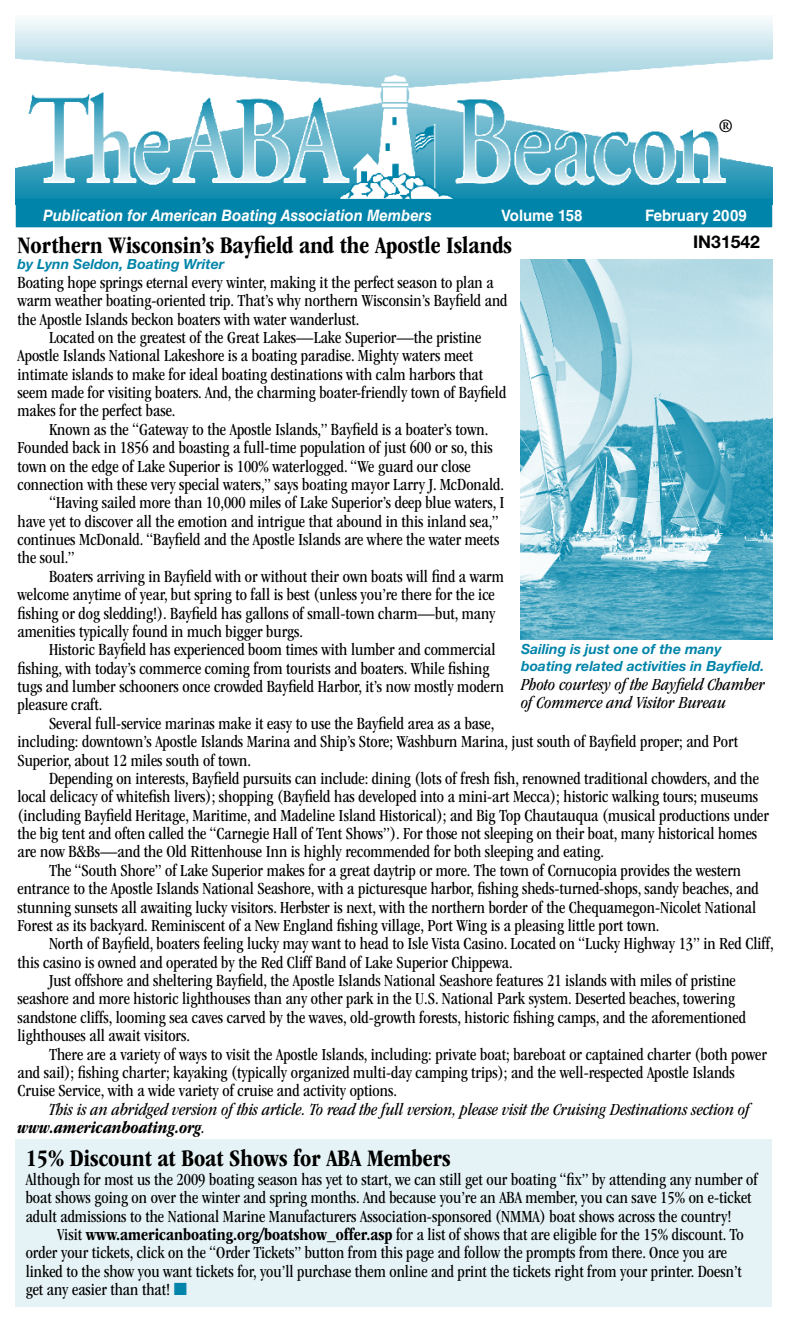
<style>
.page{position:relative;width:788px;height:1323px;background:#fff}
.page>*{position:absolute;margin:0;border:0;box-sizing:border-box;transform-origin:0 0}
.t1{font:700 condensed 24.5px "ITC Garamond Std";color:#000}
.t2{font:condensed 17.5px/18.4px "ITC Garamond Std";color:#000}
.t3{font:italic condensed 17.5px/18.4px "ITC Garamond Std";color:#000}
.t4{font:700 17.5px "Helvetica Neue LT Std";color:#000}
.t5{font:700 condensed 17.5px "ITC Garamond Std";color:#000}
.t6{font:italic 700 15.75px "Helvetica LT Std";color:#fff;scale:.95 1}
.t7{font:700 15.75px "Helvetica LT Std";color:#fff;scale:.95 1}
.t8{font:italic 700 14px/16.8px "Helvetica Neue LT Std";color:#0084a9}
.s1{font-weight:700}
.s2{color:#0084a9}
</style>
<div class="page">
<div style="left:16px;top:1139px;width:756px;height:168px;background:#e6f3f6"></div>
<img style="left:16px;top:19px;width:756px;height:180px">
<div style="left:16px;top:199px;width:756px;height:28px;background:#0084a9"></div>
<img style="left:520px;top:259px;width:252px;height:380px">
<p class="t5" style="left:718px;top:117px;width:15px">®</p>
<p class="t6" style="left:43px;top:205px;width:410px">Publication for American Boating Association Members</p>
<p class="t7" style="left:501px;top:205px;width:87px">Volume 158</p>
<p class="t7" style="left:645px;top:205px;width:109px">February 2009</p>
<h1 class="t1" style="left:18px;top:231px;width:496px">Northern Wisconsin’s Bayfield and the Apostle Islands</h1>
<p class="t8" style="left:18px;top:256px;width:208px">by Lynn Seldon, Boating Writer</p>
<p class="t2" style="left:18px;top:273px;width:491px">Boating hope springs eternal every winter, making it the perfect season to plan a warm weather boating-oriented trip. That’s why northern Wisconsin’s Bayfield and the Apostle Islands beckon boaters with water wanderlust.</p>
<p class="t2" style="left:18px;top:328px;width:490px;text-indent:32px">Located on the greatest of the Great Lakes—Lake Superior—the pristine Apostle Islands National Lakeshore is a boating paradise. Mighty waters meet intimate islands to make for ideal boating destinations with calm harbors that seem made for visiting boaters. And, the charming boater-friendly town of Bayfield makes for the perfect base.</p>
<p class="t2" style="left:49px;top:420px;width:441px">Known as the “Gateway to the Apostle Islands,” Bayfield is a boater’s town.</p>
<p class="t2" style="left:18px;top:439px;width:476px">Founded back in 1856 and boasting a full-time population of just 600 or so, this</p>
<p class="t2" style="left:18px;top:457px;width:454px">town on the edge of Lake Superior is 100% waterlogged. “We guard our close</p>
<p class="t2" style="left:18px;top:475px;width:488px">connection with these very special waters,” says boating mayor Larry J. McDonald.</p>
<p class="t2" style="left:49px;top:494px;width:457px">“Having sailed more than 10,000 miles of Lake Superior’s deep blue waters, I</p>
<p class="t2" style="left:18px;top:512px;width:483px">have yet to discover all the emotion and intrigue that abound in this inland sea,”</p>
<p class="t2" style="left:18px;top:530px;width:483px">continues McDonald. “Bayfield and the Apostle Islands are where the water meets</p>
<p class="t2" style="left:18px;top:549px;width:59px">the soul.”</p>
<p class="t2" style="left:49px;top:567px;width:456px">Boaters arriving in Bayfield with or without their own boats will find a warm</p>
<p class="t2" style="left:18px;top:586px;width:479px">welcome anytime of year, but spring to fall is best (unless you’re there for the ice</p>
<p class="t2" style="left:18px;top:604px;width:479px">fishing or dog sledding!). Bayfield has gallons of small-town charm—but, many</p>
<p class="t2" style="left:18px;top:622px;width:287px">amenities typically found in much bigger burgs.</p>
<p class="t2" style="left:49px;top:641px;width:448px">Historic Bayfield has experienced boom times with lumber and commercial</p>
<p class="t2" style="left:18px;top:659px;width:473px">fishing, with today’s commerce coming from tourists and boaters. While fishing</p>
<p class="t2" style="left:18px;top:677px;width:488px">tugs and lumber schooners once crowded Bayfield Harbor, it’s now mostly modern</p>
<p class="t2" style="left:18px;top:696px;width:86px">pleasure craft.</p>
<p class="t2" style="left:49px;top:714px;width:447px">Several full-service marinas make it easy to use the Bayfield area as a base,</p>
<p class="t2" style="left:18px;top:733px;width:722px">including: downtown’s Apostle Islands Marina and Ship’s Store; Washburn Marina, just south of Bayfield proper; and Port</p>
<p class="t2" style="left:18px;top:751px;width:235px">Superior, about 12 miles south of town.</p>
<p class="t2" style="left:49px;top:769px;width:711px">Depending on interests, Bayfield pursuits can include: dining (lots of fresh fish, renowned traditional chowders, and the</p>
<p class="t2" style="left:18px;top:788px;width:742px">local delicacy of whitefish livers); shopping (Bayfield has developed into a mini-art Mecca); historic walking tours; museums</p>
<p class="t2" style="left:18px;top:806px;width:753px">(including Bayfield Heritage, Maritime, and Madeline Island Historical); and Big Top Chautauqua (musical productions under</p>
<p class="t2" style="left:18px;top:824px;width:741px">the big tent and often called the “Carnegie Hall of Tent Shows”). For those not sleeping on their boat, many historical homes</p>
<p class="t2" style="left:18px;top:843px;width:588px">are now B&amp;Bs—and the Old Rittenhouse Inn is highly recommended for both sleeping and eating.</p>
<p class="t2" style="left:49px;top:861px;width:693px">The “South Shore” of Lake Superior makes for a great daytrip or more. The town of Cornucopia provides the western</p>
<p class="t2" style="left:18px;top:880px;width:742px">entrance to the Apostle Islands National Seashore, with a picturesque harbor, fishing sheds-turned-shops, sandy beaches, and</p>
<p class="t2" style="left:18px;top:898px;width:740px">stunning sunsets all awaiting lucky visitors. Herbster is next, with the northern border of the Chequamegon-Nicolet National</p>
<p class="t2" style="left:18px;top:916px;width:643px">Forest as its backyard. Reminiscent of a New England fishing village, Port Wing is a pleasing little port town.</p>
<p class="t2" style="left:49px;top:935px;width:726px">North of Bayfield, boaters feeling lucky may want to head to Isle Vista Casino. Located on “Lucky Highway 13” in Red Cliff,</p>
<p class="t2" style="left:18px;top:953px;width:496px">this casino is owned and operated by the Red Cliff Band of Lake Superior Chippewa.</p>
<p class="t2" style="left:49px;top:971px;width:688px">Just offshore and sheltering Bayfield, the Apostle Islands National Seashore features 21 islands with miles of pristine</p>
<p class="t2" style="left:18px;top:990px;width:719px">seashore and more historic lighthouses than any other park in the U.S. National Park system. Deserted beaches, towering</p>
<p class="t2" style="left:18px;top:1008px;width:730px">sandstone cliffs, looming sea caves carved by the waves, old-growth forests, historic fishing camps, and the aforementioned</p>
<p class="t2" style="left:18px;top:1027px;width:174px">lighthouses all await visitors.</p>
<p class="t2" style="left:49px;top:1045px;width:719px">There are a variety of ways to visit the Apostle Islands, including: private boat; bareboat or captained charter (both power</p>
<p class="t2" style="left:18px;top:1063px;width:718px">and sail); fishing charter; kayaking (typically organized multi-day camping trips); and the well-respected Apostle Islands</p>
<p class="t2" style="left:18px;top:1082px;width:381px">Cruise Service, with a wide variety of cruise and activity options.</p>
<p class="t3" style="left:18px;top:1100px;width:733px;text-indent:32px">This is an abridged version of this article. To read the full version, please visit the Cruising Destinations section of <span class="s1">www.americanboating.org</span>.</p>
<p class="t4" style="left:693px;top:231px;width:68px">IN31542</p>
<p class="t8" style="left:521px;top:641px;width:245px">Sailing is just one of the many boating related activities in Bayfield.</p>
<p class="t3" style="left:521px;top:675px;width:245px">Photo courtesy of the Bayfield Chamber of Commerce and Visitor Bureau</p>
<h1 class="t1" style="left:26px;top:1145px;width:426px">15% Discount at Boat Shows for ABA Members</h1>
<p class="t2" style="left:26px;top:1170px;width:733px">Although for most us the 2009 boating season has yet to start, we can still get our boating “fix” by attending any number of boat shows going on over the winter and spring months. And because you’re an ABA member, you can save 15% on e-ticket adult admissions to the National Marine Manufacturers Association-sponsored (NMMA) boat shows across the country!</p>
<p class="t2" style="left:26px;top:1225px;width:719px;text-indent:32px">Visit <span class="s1">www.americanboating.org/boatshow_offer.asp</span> for a list of shows that are eligible for the 15% discount. To order your tickets, click on the “Order Tickets” button from this page and follow the prompts from there. Once you are linked to the show you want tickets for, you’ll purchase them online and print the tickets right from your printer. Doesn’t get any easier than that! <span class="s2">■</span></p>
</div>
